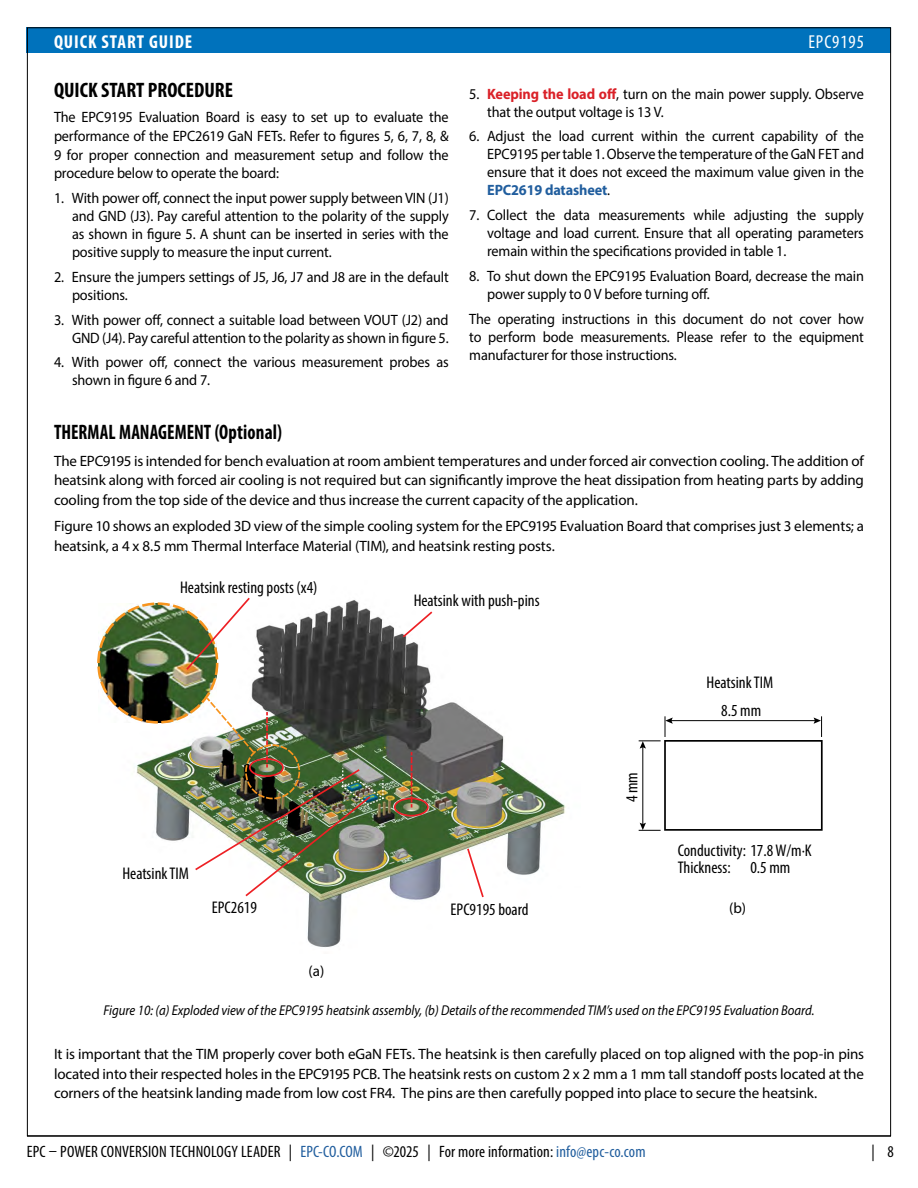
<style>
.page{position:relative;width:918px;height:1188px;background:#fff}
.page>*{position:absolute;margin:0;border:0;box-sizing:border-box;transform-origin:0 0}
.QSG_Basic_Text{font:700 condensed 21px "Myriad Pro";color:#000;scale:.9 1}
.QSG_Basic_Text-2{font:700 condensed 21px "Myriad Pro";color:#000}
.t1{font:700 condensed 18.75px "Myriad Pro";letter-spacing:.05em;color:#fff}
.t2{font:condensed 18.75px "Myriad Pro";letter-spacing:.05em;color:#fff}
.t3{font:condensed 16.95px/17px "Myriad Pro";color:#000}
.t4{font:condensed 16.5px "Myriad Pro";letter-spacing:.01em;color:#000}
.QSG_Basic_Text-3{font:15px/18px "Myriad Pro";letter-spacing:-.01em;color:#000;text-align:justify;scale:.95 1}
.QSG_Basic_Text-4{font:15px/19.5px "Myriad Pro";letter-spacing:-.01em;color:#000;text-align:justify}
.t5{font:italic 14.25px "Myriad Pro";color:#000;scale:.9 1}
.s1{font-weight:700;color:#da2128}
.s2{font-weight:700;color:#215e9e}
.s3{color:#215e9e}
</style>
<div class="page">
<div style="left:27px;top:27px;width:864px;height:26px;background:#0072bc"></div>
<hr style="left:27px;top:1136px;width:864px;height:1px;background:#000">
<img style="left:136px;top:600px;width:430px;height:348px">
<svg style="left:401px;top:610px;width:33px;height:29px"></svg>
<svg style="left:466px;top:847px;width:19px;height:52px"></svg>
<svg style="left:411px;top:752px;width:1px;height:56px"></svg>
<div style="left:394px;top:798px;width:35px;height:19px;border:2px solid #ed1d24;border-radius:50%"></div>
<div style="left:664px;top:740px;width:159px;height:91px;border:2px solid #000"></div>
<hr style="left:670px;top:720px;width:146px;height:1px;background:#000">
<svg style="left:814px;top:716px;width:8px;height:21px"></svg>
<hr style="left:642px;top:746px;width:1px;height:79px;background:#000">
<svg style="left:639px;top:823px;width:22px;height:8px"></svg>
<svg style="left:639px;top:716px;width:34px;height:33px"></svg>
<img style="left:98px;top:604px;width:119px;height:118px">
<div style="left:97px;top:602px;width:121px;height:122px;border:3px dashed #f7941e;border-radius:50%"></div>
<svg style="left:185px;top:597px;width:67px;height:75px"></svg>
<img style="left:193px;top:696px;width:193px;height:202px">
<p class="t1" style="left:54px;top:30px;width:140px">QUICK START GUIDE</p>
<p class="t2" style="left:808px;top:30px;width:57px">EPC9195</p>
<p class="QSG_Basic_Text-2" style="left:54px;top:77px;width:181px">QUICK START PROCEDURE</p>
<p class="QSG_Basic_Text-3" style="left:54px;top:108px;width:417px;line-height:18.8px">The EPC9195 Evaluation Board is easy to set up to evaluate the performance of the EPC2619 GaN FETs. Refer to figures 5, 6, 7, 8, &amp; 9 for proper connection and measurement setup and follow the procedure below to operate the board:</p>
<p class="QSG_Basic_Text-3" style="left:72px;top:189px;width:398px;text-indent:-18px">1. With power off, connect the input power supply between VIN (J1) and GND (J3). Pay careful attention to the polarity of the supply as shown in figure 5. A shunt can be inserted in series with the positive supply to measure the input current.</p>
<p class="QSG_Basic_Text-3" style="left:72px;top:268px;width:398px;text-indent:-18px">2. Ensure the jumpers settings of J5, J6, J7 and J8 are in the default positions.</p>
<p class="QSG_Basic_Text-3" style="left:54px;top:310px;width:417px;text-align:right">3. With power off, connect a suitable load between VOUT (J2) and<br>GND (J4). Pay careful attention to the polarity as shown in figure 5.</p>
<p class="QSG_Basic_Text-3" style="left:72px;top:353px;width:398px;text-indent:-18px">4. With power off, connect the various measurement probes as shown in figure 6 and 7.</p>
<p class="QSG_Basic_Text-3" style="left:487px;top:84px;width:398px;text-indent:-18px">5. <span class="s1">Keeping the load off</span>, turn on the main power supply. Observe that the output voltage is 13 V.</p>
<p class="QSG_Basic_Text-3" style="left:487px;top:127px;width:398px;text-indent:-18px">6. Adjust the load current within the current capability of the EPC9195 per table 1. Observe the temperature of the GaN FET and ensure that it does not exceed the maximum value given in the <span class="s2">EPC2619 datasheet</span>.</p>
<p class="QSG_Basic_Text-3" style="left:487px;top:206px;width:398px;text-indent:-18px">7. Collect the data measurements while adjusting the supply voltage and load current. Ensure that all operating parameters remain within the specifications provided in table 1.</p>
<p class="QSG_Basic_Text-3" style="left:487px;top:267px;width:398px;text-indent:-18px">8. To shut down the EPC9195 Evaluation Board, decrease the main power supply to 0 V before turning off.</p>
<p class="QSG_Basic_Text-3" style="left:469px;top:309px;width:417px">The operating instructions in this document do not cover how to perform bode measurements. Please refer to the equipment manufacturer for those instructions.</p>
<p class="QSG_Basic_Text" style="left:54px;top:419px;width:255px">THERMAL MANAGEMENT (Optional)</p>
<p class="QSG_Basic_Text-4" style="left:54px;top:451px;width:812px">The EPC9195 is intended for bench evaluation at room ambient temperatures and under forced air convection cooling. The addition of heatsink along with forced air cooling is not required but can significantly improve the heat dissipation from heating parts by adding cooling from the top side of the device and thus increase the current capacity of the application.</p>
<p class="QSG_Basic_Text-4" style="left:54px;top:516px;width:811px">Figure 10 shows an exploded 3D view of the simple cooling system for the EPC9195 Evaluation Board that comprises just 3 elements; a heatsink, a 4 x 8.5 mm Thermal Interface Material (TIM), and heatsink resting posts.</p>
<p class="t3" style="left:180px;top:579px;width:139px">Heatsink resting posts (x4)</p>
<p class="t3" style="left:122px;top:864px;width:68px">Heatsink TIM</p>
<p class="t3" style="left:212px;top:899px;width:47px">EPC2619</p>
<p class="QSG_Basic_Text-4" style="left:309px;top:961px;width:17px">(a)</p>
<p class="t3" style="left:414px;top:592px;width:127px">Heatsink with push-pins</p>
<p class="t3" style="left:451px;top:901px;width:79px">EPC9195 board</p>
<p class="t3" style="left:417px;top:902px;width:79px">EPC9177 board</p>
<p class="t3" style="left:623px;top:802px;width:32px;rotate:-90deg">4 mm</p>
<p class="t3" style="left:707px;top:674px;width:68px">Heatsink TIM</p>
<p class="t3" style="left:721px;top:702px;width:41px">8.5 mm</p>
<p class="t3" style="left:678px;top:842px;width:136px">Conductivity: 17.8 W/m·K<br>Thickness:</p>
<p class="t3" style="left:750px;top:859px;width:41px">0.5 mm</p>
<p class="QSG_Basic_Text-4" style="left:729px;top:898px;width:19px">(b)</p>
<p class="t5" style="left:103px;top:1002px;width:792px">Figure 10: (a) Exploded view of the EPC9195 heatsink assembly, (b) Details of the recommended TIM’s used on the EPC9195 Evaluation Board.</p>
<p class="QSG_Basic_Text-4" style="left:54px;top:1044px;width:812px">It is important that the TIM properly cover both eGaN FETs. The heatsink is then carefully placed on top aligned with the pop-in pins located into their respected holes in the EPC9195 PCB. The heatsink rests on custom 2 x 2 mm a 1 mm tall standoff posts located at the corners of the heatsink landing made from low cost FR4. The pins are then carefully popped into place to secure the heatsink.</p>
<p class="t4" style="left:27px;top:1142px;width:620px">EPC – POWER CONVERSION TECHNOLOGY LEADER | <span class="s3">EPC-CO.COM</span> | ©2025 | For more information: <span class="s3">info@epc-co.com</span></p>
<p class="t4" style="left:871px;top:1142px;width:24px">| 8</p>
</div>
